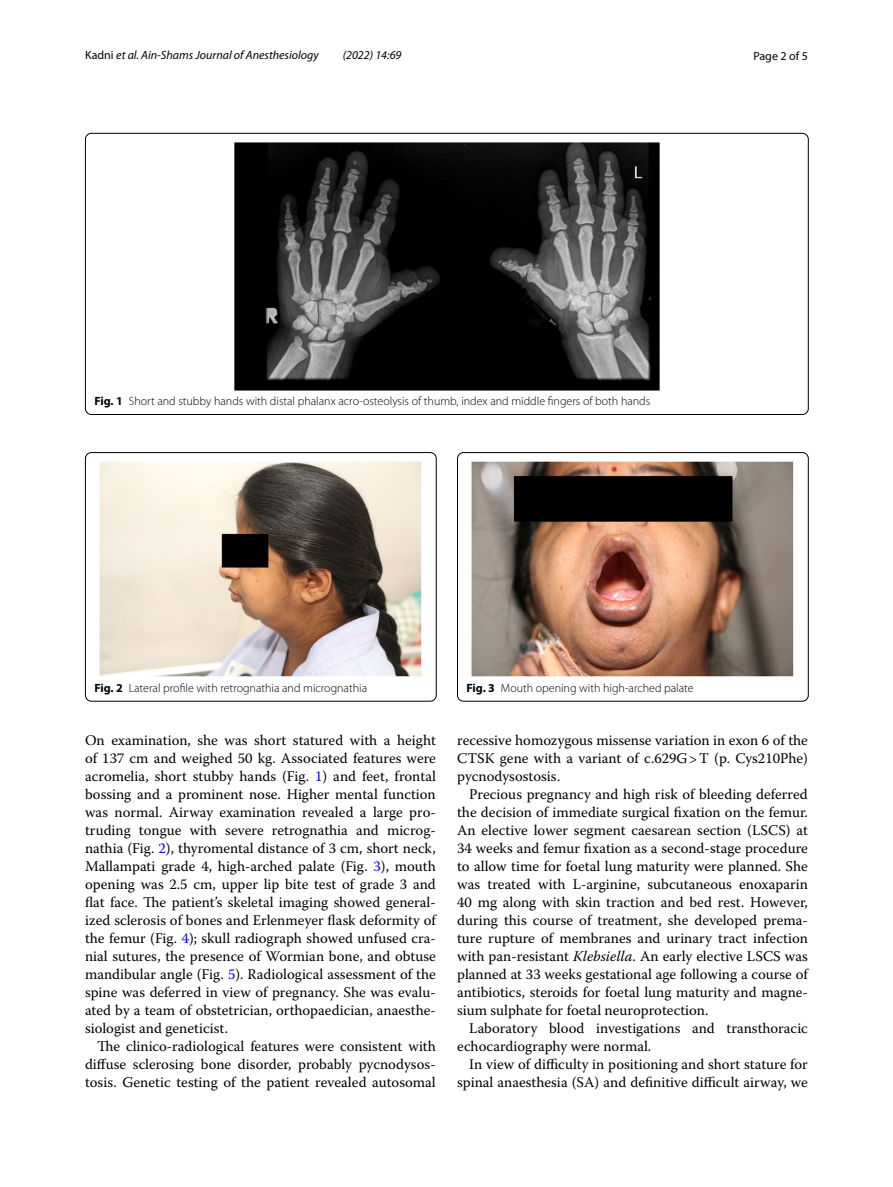
<style>
.page{position:relative;width:893px;height:1187px;background:#fff}
.page>*{position:absolute;margin:0;border:0;box-sizing:border-box;transform-origin:0 0}
.t1{font:14.7px/18px "Warnock Pro";color:#000;text-align:justify}
.t2{font:300 12px "Myriad Pro";color:#000}
.t3{font:italic 12px "Myriad Pro";color:#000}
.t4{font:12px "Myriad Pro";color:#000}
.s1{font-style:normal}
.s2{font-weight:700}
.s3{color:#00f}
.s4{font-style:italic}
</style>
<div class="page">
<img style="left:234px;top:142px;width:425px;height:248px">
<img style="left:100px;top:461px;width:322px;height:215px">
<div style="left:85px;top:452px;width:351px;height:249px;border:1px solid #000;border-radius:6px"></div>
<img style="left:472px;top:461px;width:322px;height:215px">
<div style="left:457px;top:452px;width:351px;height:249px;border:1px solid #000;border-radius:6px"></div>
<p class="t3" style="left:85px;top:48px;width:235px"><span class="s1">Kadni</span> et al. Ain-Shams Journal of Anesthesiology</p>
<p class="t3" style="left:343px;top:48px;width:60px">(2022) 14:69</p>
<p class="t4" style="left:753px;top:48px;width:56px">Page 2 of 5</p>
<p class="t2" style="left:94px;top:394px;width:557px"><span class="s2">Fig. 1</span> Short and stubby hands with distal phalanx acro-osteolysis of thumb, index and middle fingers of both hands</p>
<p class="t2" style="left:94px;top:681px;width:274px"><span class="s2">Fig. 2</span> Lateral profile with retrognathia and micrognathia</p>
<p class="t2" style="left:466px;top:681px;width:229px"><span class="s2">Fig. 3</span> Mouth opening with high-arched palate</p>
<p class="t1" style="left:85px;top:730px;width:352px">On examination, she was short statured with a height of 137 cm and weighed 50 kg. Associated features were acromelia, short stubby hands (Fig. <span class="s3">1</span>) and feet, frontal bossing and a prominent nose. Higher mental function was normal. Airway examination revealed a large pro&shy;truding tongue with severe retrognathia and microg&shy;nathia (Fig. <span class="s3">2</span>), thyromental distance of 3 cm, short neck, Mallampati grade 4, high-arched palate (Fig. <span class="s3">3</span>), mouth opening was 2.5 cm, upper lip bite test of grade 3 and flat face. The patient’s skeletal imaging showed general&shy;ized sclerosis of bones and Erlenmeyer flask deformity of the femur (Fig. <span class="s3">4</span>); skull radiograph showed unfused cra&shy;nial sutures, the presence of Wormian bone, and obtuse mandibular angle (Fig. <span class="s3">5</span>). Radiological assessment of the spine was deferred in view of pregnancy. She was evalu&shy;ated by a team of obstetrician, orthopaedician, anaesthe&shy;siologist and geneticist.</p>
<p class="t1" style="left:85px;top:1036px;width:352px;text-indent:12px">The clinico-radiological features were consistent with diffuse sclerosing bone disorder, probably pycnodysos&shy;tosis. Genetic testing of the patient revealed autosomal</p>
<p class="t1" style="left:457px;top:730px;width:352px">recessive homozygous missense variation in exon 6 of the CTSK gene with a variant of c.629G&gt;T (p. Cys210Phe) pycnodysostosis.</p>
<p class="t1" style="left:457px;top:784px;width:352px;text-indent:12px">Precious pregnancy and high risk of bleeding deferred the decision of immediate surgical fixation on the femur.<br>An elective lower segment caesarean section (LSCS) at 34 weeks and femur fixation as a second-stage procedure to allow time for foetal lung maturity were planned. She was treated with L-arginine, subcutaneous enoxaparin 40 mg along with skin traction and bed rest. However, during this course of treatment, she developed prema&shy;ture rupture of membranes and urinary tract infection with pan-resistant <span class="s4">Klebsiella</span>. An early elective LSCS was planned at 33 weeks gestational age following a course of antibiotics, steroids for foetal lung maturity and magne&shy;sium sulphate for foetal neuroprotection.</p>
<p class="t1" style="left:457px;top:1018px;width:352px;text-indent:12px">Laboratory blood investigations and transthoracic echocardiography were normal.</p>
<p class="t1" style="left:457px;top:1054px;width:352px;text-align:right">In view of difficulty in positioning and short stature for spinal anaesthesia (SA) and definitive difficult airway, we</p>
</div>
